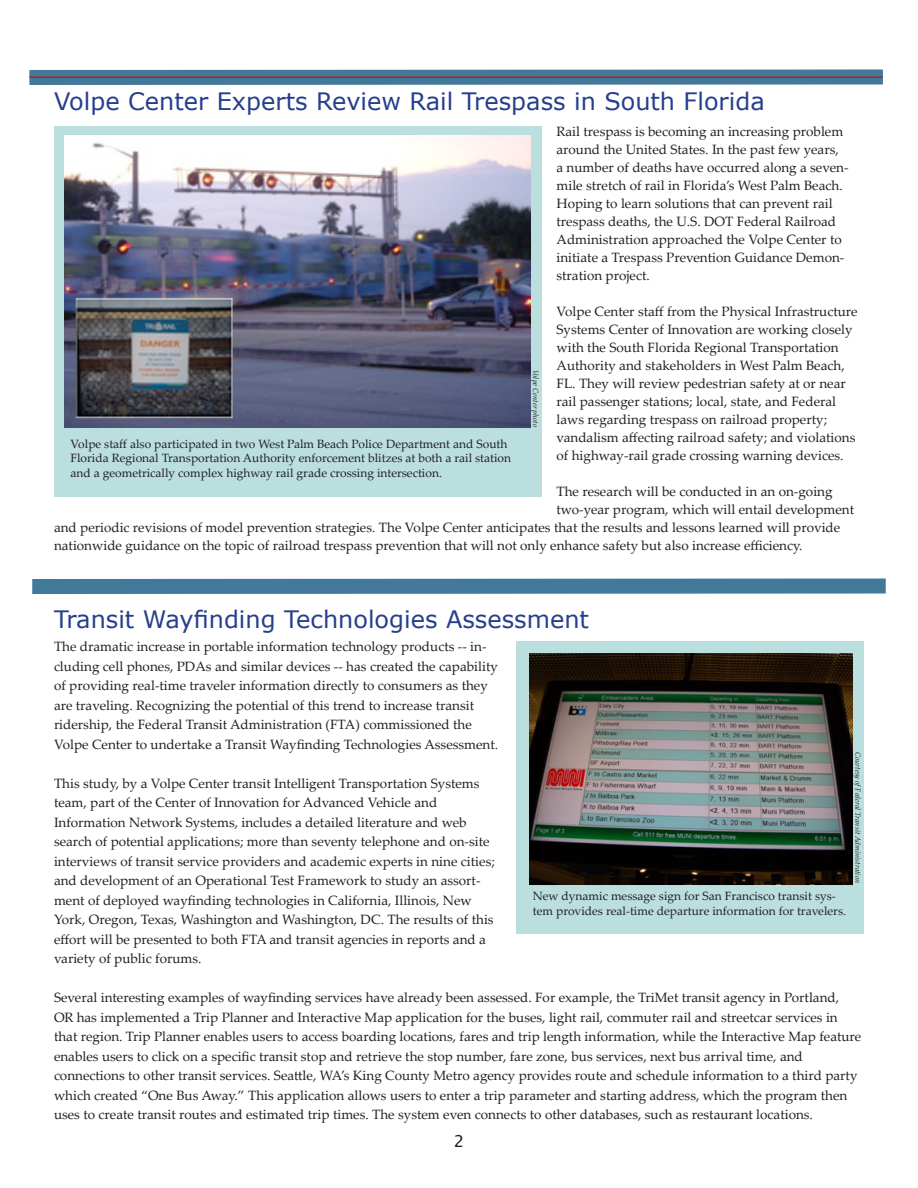
<style>
.page{position:relative;width:918px;height:1188px;background:#fff}
.page>*{position:absolute;margin:0;border:0;box-sizing:border-box;transform-origin:0 0}
.t1{font:24px "Verdana";color:#253f8e}
.t2{font:16.5px "Lucida Sans Unicode";color:#231f20}
.t3{font:13.5px/19.5px "Palatino Linotype";color:#231f20}
.t4{font:12px/14.4px "Palatino Linotype";color:#231f20}
.t5{font:italic 7.5px "Palatino Linotype";color:#231f20}
</style>
<div class="page">
<svg style="left:32px;top:578px;width:854px;height:16px;background:#4d809f"></svg>
<svg style="left:29px;top:69px;width:854px;height:16px;background:#4f81a0"></svg>
<hr style="left:29px;top:76px;width:854px;height:2px;background:#b41f20">
<div style="left:54px;top:126px;width:488px;height:371px;background:#bbdedf"></div>
<img style="left:64px;top:135px;width:467px;height:293px">
<div style="left:516px;top:641px;width:348px;height:293px;background:#bbdedf"></div>
<img style="left:530px;top:654px;width:323px;height:232px">
<h1 class="t1" style="left:54px;top:86px;width:712px">Volpe Center Experts Review Rail Trespass in South Florida</h1>
<p class="t3" style="left:556px;top:122px;width:294px;line-height:18px">Rail trespass is becoming an increasing problem around the United States. In the past few years, a number of deaths have occurred along a seven&shy;mile stretch of rail in Florida’s West Palm Beach.<br>Hoping to learn solutions that can prevent rail trespass deaths, the U.S. DOT Federal Railroad Administration approached the Volpe Center to initiate a Trespass Prevention Guidance Demon&shy;stration project.</p>
<p class="t3" style="left:556px;top:302px;width:303px;line-height:18px">Volpe Center staff from the Physical Infrastructure Systems Center of Innovation are working closely with the South Florida Regional Transportation Authority and stakeholders in West Palm Beach, FL. They will review pedestrian safety at or near rail passenger stations; local, state, and Federal laws regarding trespass on railroad property; vandalism affecting railroad safety; and violations of highway-rail grade crossing warning devices.</p>
<p class="t3" style="left:556px;top:481px;width:278px">The research will be conducted in an on-going</p>
<p class="t3" style="left:556px;top:499px;width:299px">two-year program, which will entail development</p>
<p class="t3" style="left:54px;top:517px;width:788px">and periodic revisions of model prevention strategies. The Volpe Center anticipates that the results and lessons learned will provide</p>
<p class="t3" style="left:54px;top:535px;width:750px">nationwide guidance on the topic of railroad trespass prevention that will not only enhance safety but also increase efficiency.</p>
<p class="t5" style="left:541px;top:370px;width:59px;rotate:90deg">Volpe Center photo</p>
<p class="t4" style="left:70px;top:436px;width:442px">Volpe staff also participated in two West Palm Beach Police Department and South<br>Florida Regional Transportation Authority enforcement blitzes at both a rail station and a geometrically complex highway rail grade crossing intersection.</p>
<h1 class="t1" style="left:54px;top:604px;width:537px">Transit Wayfinding Technologies Assessment</h1>
<p class="t3" style="left:54px;top:636px;width:446px">The dramatic increase in portable information technology products -- in&shy;cluding cell phones, PDAs and similar devices -- has created the capability of providing real-time traveler information directly to consumers as they are traveling. Recognizing the potential of this trend to increase transit ridership, the Federal Transit Administration (FTA) commissioned the Volpe Center to undertake a Transit Wayfinding Technologies Assessment.</p>
<p class="t3" style="left:54px;top:773px;width:442px">This study, by a Volpe Center transit Intelligent Transportation Systems team, part of the Center of Innovation for Advanced Vehicle and Information Network Systems, includes a detailed literature and web search of potential applications; more than seventy telephone and on-site interviews of transit service providers and academic experts in nine cities; and development of an Operational Test Framework to study an assort&shy;ment of deployed wayfinding technologies in California, Illinois, New York, Oregon, Texas, Washington and Washington, DC. The results of this effort will be presented to both FTA and transit agencies in reports and a variety of public forums.</p>
<p class="t3" style="left:54px;top:987px;width:787px">Several interesting examples of wayfinding services have already been assessed. For example, the TriMet transit agency in Portland,<br>OR has implemented a Trip Planner and Interactive Map application for the buses, light rail, commuter rail and streetcar services in</p>
<p class="t3" style="left:54px;top:1046px;width:805px">enables users to click on a specific transit stop and retrieve the stop number, fare zone, bus services, next bus arrival time, and connections to other transit services. Seattle, WA’s King County Metro agency provides route and schedule information to a third party which created “One Bus Away.” This application allows users to enter a trip parameter and starting address, which the program then uses to create transit routes and estimated trip times. The system even connects to other databases, such as restaurant locations.</p>
<p class="t5" style="left:863px;top:752px;width:133px;rotate:90deg">Courtesy ofFederal Transit Administration</p>
<p class="t4" style="left:533px;top:889px;width:315px">New dynamic message sign for San Francisco transit sys&shy;tem provides real-time departure information for travelers.</p>
<p class="t3" style="left:54px;top:1026px;width:809px">that region. Trip Planner enables users to access boarding locations, fares and trip length information, while the Interactive Map feature</p>
<p class="t2" style="left:454px;top:1129px;width:12px">2</p>
</div>
